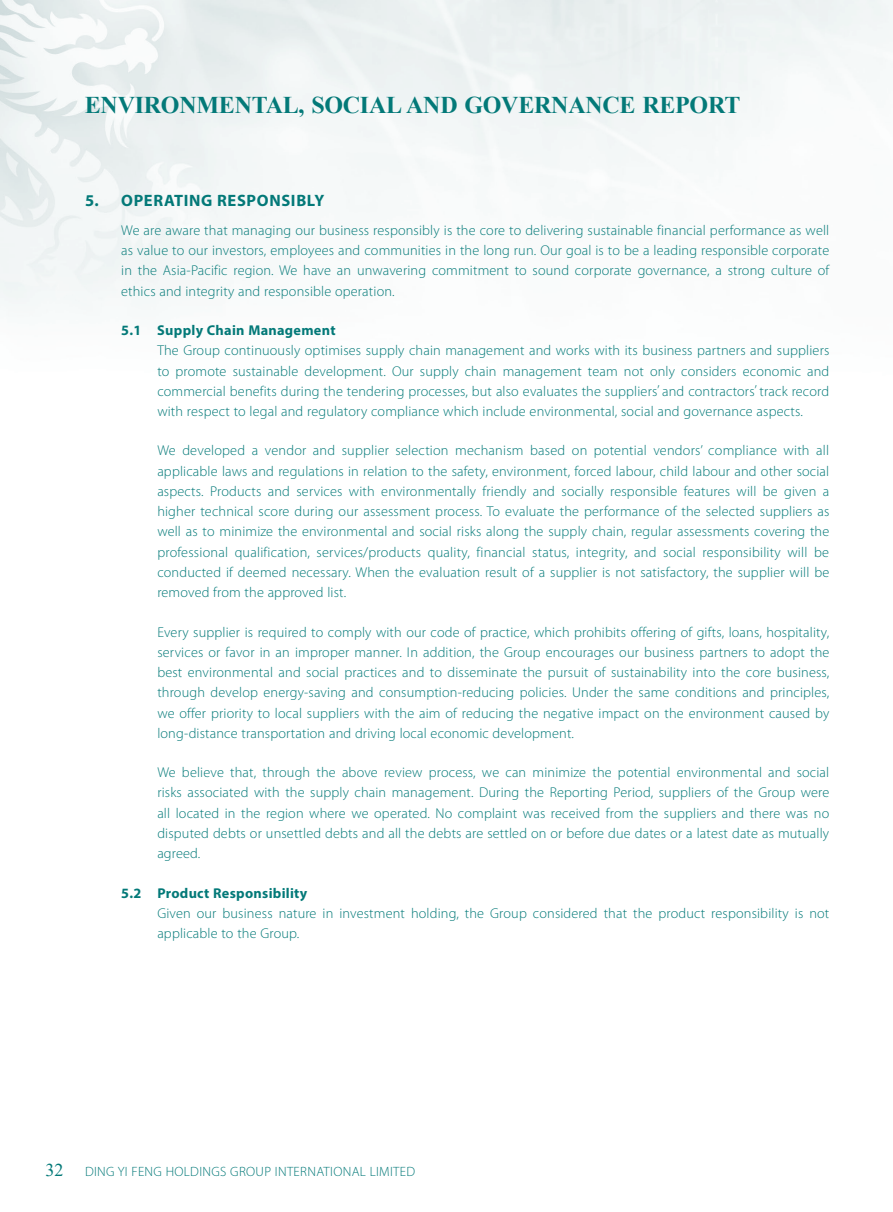
<style>
.page{position:relative;width:893px;height:1212px;background:#fff}
.page>*{position:absolute;margin:0;border:0;box-sizing:border-box;transform-origin:0 0}
.t1{font:700 24px "Times New Roman";letter-spacing:-.01em;color:#037978}
.t2{font:700 16.5px "Myriad Pro";letter-spacing:.04em;color:#037978}
.t3{font:300 14.25px/20.2px "Myriad Pro";letter-spacing:.01em;color:#037978;text-align:justify}
.t4{font:700 14.25px "Myriad Pro";letter-spacing:.02em;color:#037978}
.t5{font:300 13.5px "Myriad Pro";letter-spacing:.025em;color:#037978}
.s1{font-family:"Times New Roman";font-weight:400;font-size:18px}
</style>
<div class="page">
<img style="left:0;top:0;width:893px;height:306px">
<h1 class="t1" style="left:85px;top:88px;width:657px">ENVIRONMENTAL, SOCIAL AND GOVERNANCE REPORT</h1>
<p class="t2" style="left:85px;top:190px;width:241px">5. OPERATING RESPONSIBLY</p>
<p class="t3" style="left:121px;top:220px;width:710px">We are aware that managing our business responsibly is the core to delivering sustainable financial performance as well as value to our investors, employees and communities in the long run. Our goal is to be a leading responsible corporate in the Asia-Pacific region. We have an unwavering commitment to sound corporate governance, a strong culture of ethics and integrity and responsible operation.</p>
<p class="t4" style="left:121px;top:321px;width:216px">5.1 Supply Chain Management</p>
<p class="t3" style="left:157px;top:340px;width:673px">The Group continuously optimises supply chain management and works with its business partners and suppliers to promote sustainable development. Our supply chain management team not only considers economic and commercial benefits during the tendering processes, but also evaluates the suppliers’ and contractors’ track record with respect to legal and regulatory compliance which include environmental, social and governance aspects.</p>
<p class="t3" style="left:157px;top:440px;width:674px">We developed a vendor and supplier selection mechanism based on potential vendors’ compliance with all applicable laws and regulations in relation to the safety, environment, forced labour, child labour and other social aspects. Products and services with environmentally friendly and socially responsible features will be given a higher technical score during our assessment process. To evaluate the performance of the selected suppliers as well as to minimize the environmental and social risks along the supply chain, regular assessments covering the professional qualification, services/products quality, financial status, integrity, and social responsibility will be conducted if deemed necessary. When the evaluation result of a supplier is not satisfactory, the supplier will be removed from the approved list.</p>
<p class="t3" style="left:157px;top:621px;width:674px">Every supplier is required to comply with our code of practice, which prohibits offering of gifts, loans, hospitality, services or favor in an improper manner. In addition, the Group encourages our business partners to adopt the best environmental and social practices and to disseminate the pursuit of sustainability into the core business, through develop energy-saving and consumption-reducing policies. Under the same conditions and principles, we offer priority to local suppliers with the aim of reducing the negative impact on the environment caused by long-distance transportation and driving local economic development.</p>
<p class="t3" style="left:157px;top:762px;width:673px">We believe that, through the above review process, we can minimize the potential environmental and social risks associated with the supply chain management. During the Reporting Period, suppliers of the Group were all located in the region where we operated. No complaint was received from the suppliers and there was no disputed debts or unsettled debts and all the debts are settled on or before due dates or a latest date as mutually agreed.</p>
<p class="t4" style="left:121px;top:883px;width:188px">5.2 Product Responsibility</p>
<p class="t3" style="left:157px;top:903px;width:673px">Given our business nature in investment holding, the Group considered that the product responsibility is not applicable to the Group.</p>
<p class="t5" style="left:45px;top:1163px;width:371px"><span class="s1">32</span> DING YI FENG HOLDINGS GROUP INTERNATIONAL LIMITED</p>
</div>
